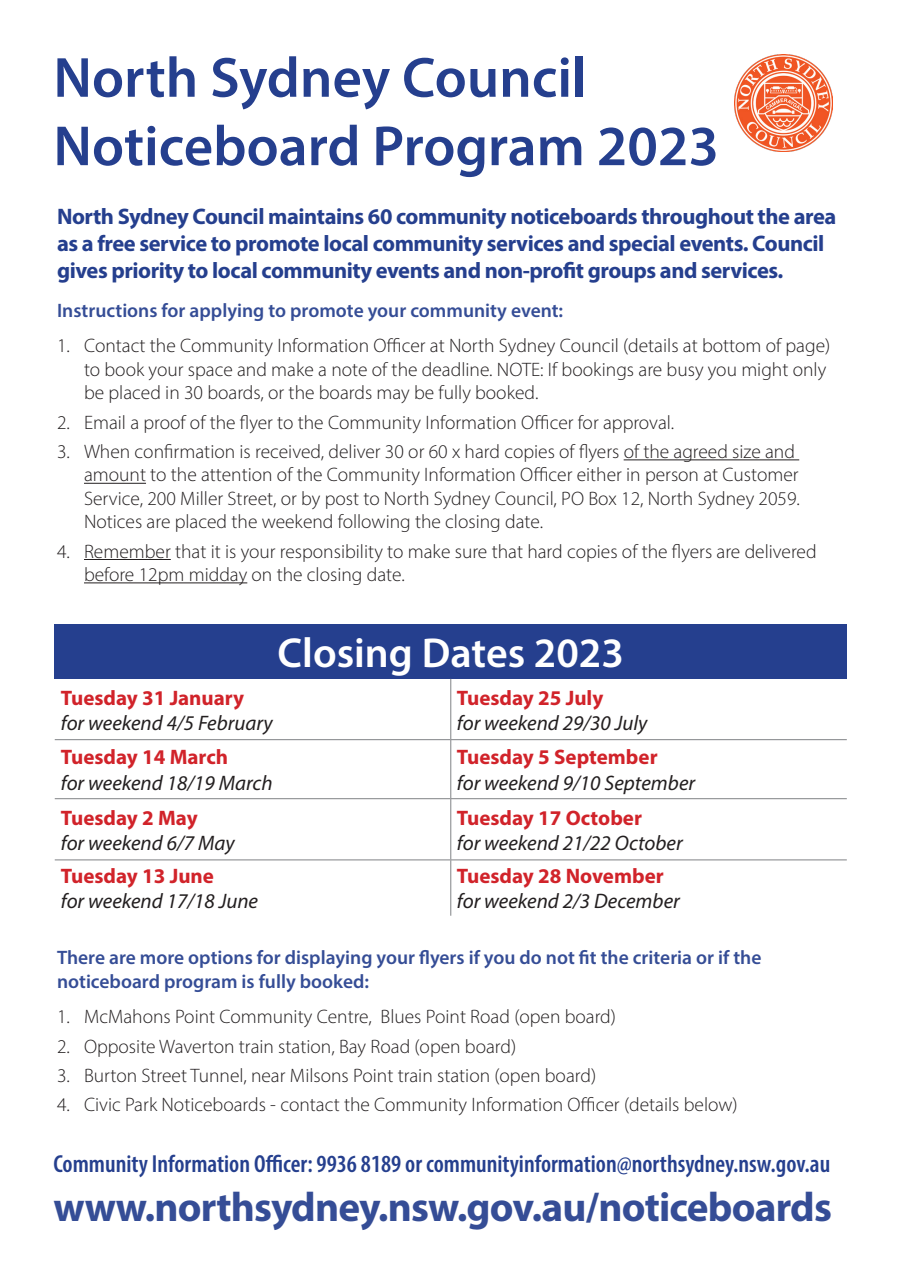
<style>
.page{position:relative;width:899px;height:1269px;background:#fff}
.page>*{position:absolute;margin:0;border:0;box-sizing:border-box;transform-origin:0 0}
.H_Main_Heading{font:600 57px "Myriad Pro";color:#253f8e}
.t1{font:600 42px "Myriad Pro";color:#fff}
.H3_Heading{font:700 41.25px "Myriad Pro";letter-spacing:-.02em;color:#354d96}
.H1_Heading{font:600 condensed 24.75px "Myriad Pro";color:#253f8e}
.H1_Heading-2{font:700 22.5px/27px "Myriad Pro";letter-spacing:-.02em;color:#253f8e}
.t2{font:italic 21px "Myriad Pro";color:#231f20}
.t3{font:700 21px "Myriad Pro";color:#d1232a}
.P_List{font:300 19.5px/23.4px "Myriad Pro";color:#231f20}
.H1_Heading-3{font:600 19.5px/23.4px "Myriad Pro";color:#354d96}
</style>
<div class="page">
<hr style="left:624px;top:459px;width:175px;height:1px;background:#231f20">
<hr style="left:84px;top:483px;width:62px;height:1px;background:#231f20">
<hr style="left:84px;top:559px;width:87px;height:1px;background:#231f20">
<hr style="left:84px;top:582px;width:163px;height:1px;background:#231f20">
<img style="left:735px;top:54px;width:97px;height:98px">
<div style="left:55px;top:624px;width:792px;height:55px;background:#253f8e"></div>
<hr style="left:450px;top:679px;width:1px;height:60px;background:#808285">
<hr style="left:55px;top:739px;width:396px;height:1px;background:#808285">
<hr style="left:451px;top:739px;width:396px;height:1px;background:#808285">
<hr style="left:450px;top:740px;width:1px;height:58px;background:#808285">
<hr style="left:55px;top:798px;width:396px;height:1px;background:#808285">
<hr style="left:451px;top:798px;width:396px;height:1px;background:#808285">
<hr style="left:450px;top:799px;width:1px;height:60px;background:#808285">
<hr style="left:55px;top:859px;width:396px;height:1px;background:#808285">
<hr style="left:451px;top:859px;width:396px;height:1px;background:#808285">
<hr style="left:450px;top:860px;width:1px;height:56px;background:#808285">
<p class="H_Main_Heading" style="left:53px;top:41px;width:535px">North Sydney Council</p>
<p class="H_Main_Heading" style="left:53px;top:110px;width:667px">Noticeboard Program 2023</p>
<h1 class="H1_Heading-2" style="left:57px;top:202px;width:781px">North Sydney Council maintains 60 community noticeboards throughout the area as a free service to promote local community services and special events. Council gives priority to local community events and non-profit groups and services.</h1>
<h1 class="H1_Heading-3" style="left:57px;top:298px;width:508px">Instructions for applying to promote your community event:</h1>
<p class="P_List" style="left:84px;top:334px;width:748px;text-indent:-27px">1. Contact the Community Information Officer at North Sydney Council (details at bottom of page) to book your space and make a note of the deadline. NOTE: If bookings are busy you might only be placed in 30 boards, or the boards may be fully booked.</p>
<p class="P_List" style="left:57px;top:410px;width:619px">2. Email a proof of the flyer to the Community Information Officer for approval.</p>
<p class="P_List" style="left:84px;top:439px;width:717px;text-indent:-27px">3. When confirmation is received, deliver 30 or 60 x hard copies of flyers of the agreed size and amount to the attention of the Community Information Officer either in person at Customer Service, 200 Miller Street, or by post to North Sydney Council, PO Box 12, North Sydney 2059.<br>Notices are placed the weekend following the closing date.</p>
<p class="P_List" style="left:84px;top:539px;width:734px;text-indent:-27px">4. Remember that it is your responsibility to make sure that hard copies of the flyers are delivered before 12pm midday on the closing date.</p>
<p class="t1" style="left:278px;top:626px;width:348px">Closing Dates 2023</p>
<p class="t3" style="left:61px;top:684px;width:185px">Tuesday 31 January</p>
<p class="t2" style="left:61px;top:710px;width:213px">for weekend 4/5 February</p>
<p class="t3" style="left:61px;top:744px;width:169px">Tuesday 14 March</p>
<p class="t2" style="left:61px;top:770px;width:213px">for weekend 18/19 March</p>
<p class="t3" style="left:61px;top:804px;width:138px">Tuesday 2 May</p>
<p class="t2" style="left:61px;top:830px;width:175px">for weekend 6/7 May</p>
<p class="t3" style="left:61px;top:862px;width:155px">Tuesday 13 June</p>
<p class="t2" style="left:61px;top:888px;width:199px">for weekend 17/18 June</p>
<p class="t3" style="left:457px;top:684px;width:148px">Tuesday 25 July</p>
<p class="t2" style="left:457px;top:710px;width:192px">for weekend 29/30 July</p>
<p class="t3" style="left:457px;top:744px;width:202px">Tuesday 5 September</p>
<p class="t2" style="left:457px;top:770px;width:240px">for weekend 9/10 September</p>
<p class="t3" style="left:457px;top:804px;width:187px">Tuesday 17 October</p>
<p class="t2" style="left:457px;top:830px;width:227px">for weekend 21/22 October</p>
<p class="t3" style="left:457px;top:862px;width:208px">Tuesday 28 November</p>
<p class="t2" style="left:457px;top:888px;width:225px">for weekend 2/3 December</p>
<h1 class="H1_Heading-3" style="left:57px;top:946px;width:706px">There are more options for displaying your flyers if you do not fit the criteria or if the noticeboard program is fully booked:</h1>
<p class="P_List" style="left:57px;top:1005px;width:561px">1. McMahons Point Community Centre, Blues Point Road (open board)</p>
<p class="P_List" style="left:57px;top:1034px;width:461px">2. Opposite Waverton train station, Bay Road (open board)</p>
<p class="P_List" style="left:57px;top:1063px;width:541px">3. Burton Street Tunnel, near Milsons Point train station (open board)</p>
<p class="P_List" style="left:57px;top:1093px;width:682px">4. Civic Park Noticeboards - contact the Community Information Officer (details below)</p>
<h1 class="H1_Heading" style="left:53px;top:1148px;width:778px">Community Information Officer: 9936 8189 or communityinformation@northsydney.nsw.gov.au</h1>
<p class="H3_Heading" style="left:53px;top:1180px;width:780px">www.northsydney.nsw.gov.au/noticeboards</p>
</div>
